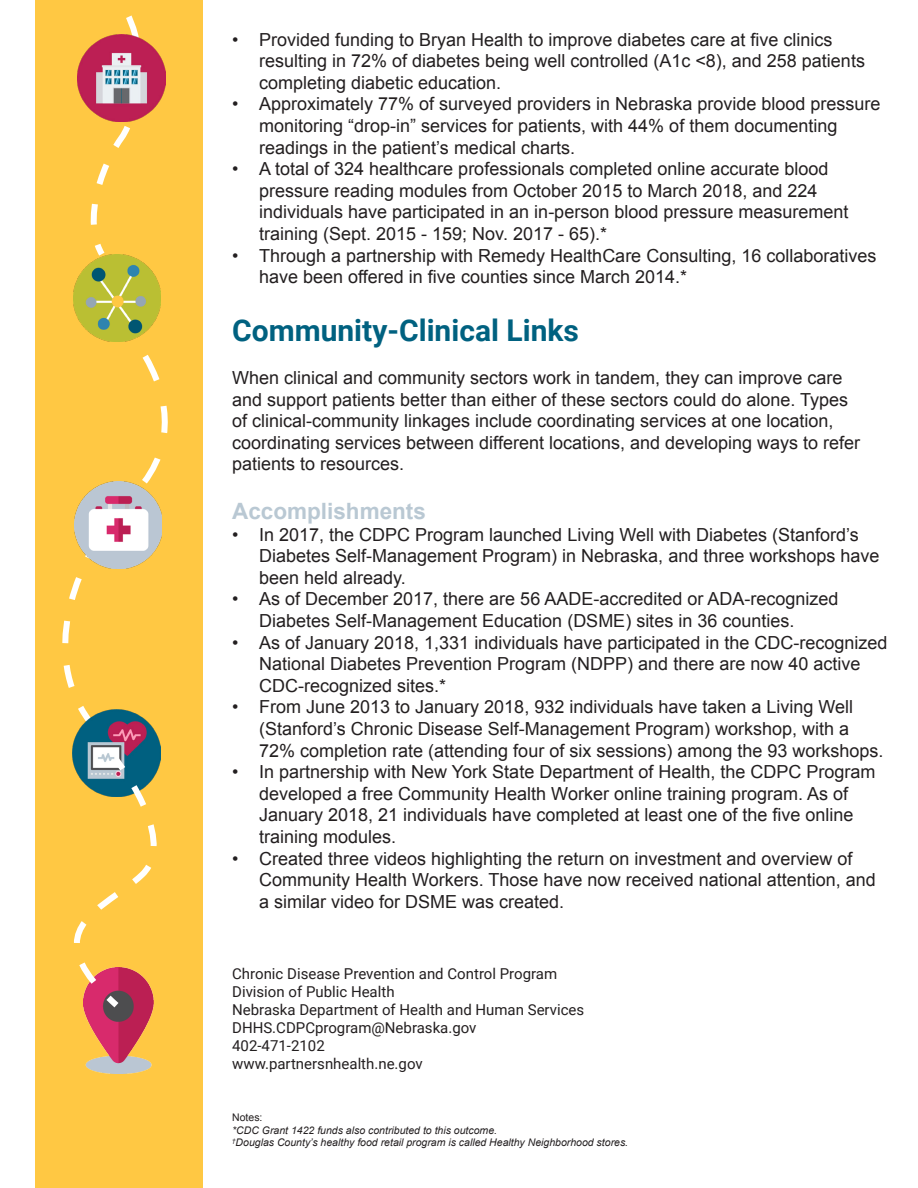
<style>
.page{position:relative;width:918px;height:1188px;background:#fff}
.page>*{position:absolute;margin:0;border:0;box-sizing:border-box;transform-origin:0 0}
.t1{font:700 30px "Roboto";color:#006180}
.t2{font:700 22.5px "Arial";color:#b9c8d3}
.t3{font:18px/21.6px "Arial";color:#231f20}
.t4{font:15px "Roboto";color:#231f20}
.t5{font:italic 10.5px "Arial";color:#231f20}
.t6{font:10.5px "Arial";color:#231f20}
</style>
<div class="page">
<div style="left:35px;top:0;width:167px;height:1188px;background:#ffc843"></div>
<svg style="left:90px;top:15px;width:49px;height:239px"></svg>
<img style="left:73px;top:254px;width:87px;height:64px">
<img style="left:78px;top:35px;width:87px;height:87px">
<img style="left:85px;top:1014px;width:67px;height:60px">
<svg style="left:62px;top:318px;width:106px;height:696px"></svg>
<p class="t3" style="left:259px;top:29px;width:607px;text-indent:-27px">• Provided funding to Bryan Health to improve diabetes care at five clinics resulting in 72% of diabetes being well controlled (A1c &lt;8), and 258 patients completing diabetic education.</p>
<p class="t3" style="left:259px;top:93px;width:623px;text-indent:-27px">• Approximately 77% of surveyed providers in Nebraska provide blood pressure monitoring “drop-in” services for patients, with 44% of them documenting readings in the patient’s medical charts.</p>
<p class="t3" style="left:259px;top:158px;width:591px;text-indent:-27px">• A total of 324 healthcare professionals completed online accurate blood pressure reading modules from October 2015 to March 2018, and 224 individuals have participated in an in-person blood pressure measurement training (Sept. 2015 - 159; Nov. 2017 - 65).*</p>
<p class="t3" style="left:259px;top:245px;width:619px;text-indent:-27px">• Through a partnership with Remedy HealthCare Consulting, 16 collaboratives have been offered in five counties since March 2014.*</p>
<p class="t1" style="left:232px;top:309px;width:348px">Community-Clinical Links</p>
<p class="t3" style="left:232px;top:367px;width:630px">When clinical and community sectors work in tandem, they can improve care and support patients better than either of these sectors could do alone. Types of clinical-community linkages include coordinating services at one location, coordinating services between different locations, and developing ways to refer patients to resources.</p>
<p class="t2" style="left:232px;top:496px;width:195px">Accomplishments</p>
<p class="t3" style="left:259px;top:524px;width:622px;text-indent:-27px">• In 2017, the CDPC Program launched Living Well with Diabetes (Stanford’s<br>Diabetes Self-Management Program) in Nebraska, and three workshops have been held already.</p>
<p class="t3" style="left:259px;top:588px;width:581px;text-indent:-27px">• As of December 2017, there are 56 AADE-accredited or ADA-recognized<br>Diabetes Self-Management Education (DSME) sites in 36 counties.</p>
<p class="t3" style="left:259px;top:632px;width:630px;text-indent:-27px">• As of January 2018, 1,331 individuals have participated in the CDC-recognized<br>National Diabetes Prevention Program (NDPP) and there are now 40 active<br>CDC-recognized sites.*</p>
<p class="t3" style="left:259px;top:696px;width:626px;text-indent:-27px">• From June 2013 to January 2018, 932 individuals have taken a Living Well (Stanford’s Chronic Disease Self-Management Program) workshop, with a<br>72% completion rate (attending four of six sessions) among the 93 workshops.</p>
<p class="t3" style="left:259px;top:761px;width:618px;text-indent:-27px">• In partnership with New York State Department of Health, the CDPC Program developed a free Community Health Worker online training program. As of January 2018, 21 individuals have completed at least one of the five online training modules.</p>
<p class="t3" style="left:259px;top:848px;width:618px;text-indent:-27px">• Created three videos highlighting the return on investment and overview of<br>Community Health Workers. Those have now received national attention, and a similar video for DSME was created.</p>
<p class="t4" style="left:232px;top:963px;width:327px">Chronic Disease Prevention and Control Program</p>
<p class="t4" style="left:232px;top:981px;width:164px">Division of Public Health</p>
<p class="t4" style="left:232px;top:999px;width:354px">Nebraska Department of Health and Human Services</p>
<p class="t4" style="left:232px;top:1017px;width:246px">DHHS.CDPCprogram@Nebraska.gov</p>
<p class="t4" style="left:232px;top:1035px;width:94px">402-471-2102</p>
<p class="t4" style="left:232px;top:1053px;width:192px">www.partnersnhealth.ne.gov</p>
<p class="t6" style="left:232px;top:1111px;width:32px">Notes:</p>
<p class="t5" style="left:232px;top:1123px;width:266px">*CDC Grant 1422 funds also contributed to this outcome.</p>
<p class="t5" style="left:232px;top:1136px;width:397px"><sup>†</sup>Douglas County’s healthy food retail program is called Healthy Neighborhood stores.</p>
</div>
